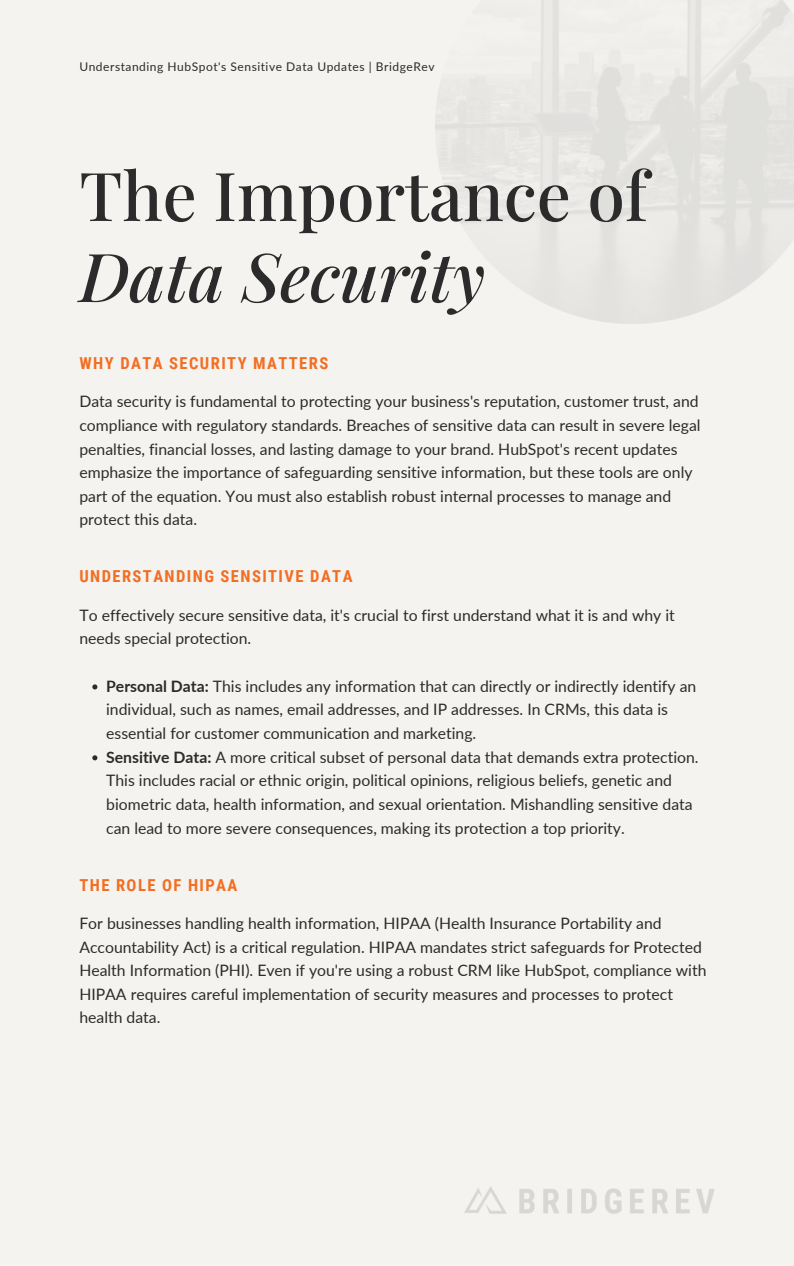
<style>
.page{position:relative;width:794px;height:1266px;background:#fff}
.page>*{position:absolute;margin:0;border:0;box-sizing:border-box;transform-origin:0 0}
.t1{font:500 67.5px/81px "Playfair Display";color:#2b2b2b}
.t2{font:700 16.5px "Roboto Condensed";letter-spacing:.085em;color:#f26e22}
.t3{font:15.75px/23.6px "Lato";color:#2b2b2b}
.t4{font:12px "Lato";letter-spacing:.045em;color:#2b2b2b}
.s1{font-style:italic}
.s2{font-weight:700}
</style>
<div class="page">
<div style="left:0;top:0;width:793px;height:1266px;background:#f4f3f0"></div>
<img style="left:464px;top:1186px;width:250px;height:27px">
<svg style="left:92px;top:684px;width:5px;height:5px"></svg>
<svg style="left:92px;top:755px;width:5px;height:5px"></svg>
<p class="t4" style="left:79px;top:59px;width:356px">Understanding HubSpot's Sensitive Data Updates | BridgeRev</p>
<h3 class="t1" style="left:79px;top:153px;width:569px">The Importance of<br><span class="s1">Data Security</span></h3>
<p class="t2" style="left:79px;top:353px;width:250px">WHY DATA SECURITY MATTERS</p>
<p class="t3" style="left:79px;top:389px;width:622px">Data security is fundamental to protecting your business's reputation, customer trust, and compliance with regulatory standards. Breaches of sensitive data can result in severe legal penalties, financial losses, and lasting damage to your brand. HubSpot's recent updates emphasize the importance of safeguarding sensitive information, but these tools are only part of the equation. You must also establish robust internal processes to manage and protect this data.</p>
<p class="t2" style="left:79px;top:567px;width:274px">UNDERSTANDING SENSITIVE DATA</p>
<h1 class="t3" style="left:79px;top:603px;width:596px">To effectively secure sensitive data, it's crucial to first understand what it is and why it needs special protection.</h1>
<p class="t3" style="left:106px;top:674px;width:591px"><span class="s2">Personal Data:</span> This includes any information that can directly or indirectly identify an individual, such as names, email addresses, and IP addresses. In CRMs, this data is essential for customer communication and marketing.</p>
<p class="t3" style="left:106px;top:745px;width:593px"><span class="s2">Sensitive Data:</span> A more critical subset of personal data that demands extra protection.<br>This includes racial or ethnic origin, political opinions, religious beliefs, genetic and biometric data, health information, and sexual orientation. Mishandling sensitive data can lead to more severe consequences, making its protection a top priority.</p>
<p class="t2" style="left:79px;top:875px;width:159px">THE ROLE OF HIPAA</p>
<p class="t3" style="left:79px;top:911px;width:628px">For businesses handling health information, HIPAA (Health Insurance Portability and Accountability Act) is a critical regulation. HIPAA mandates strict safeguards for Protected Health Information (PHI). Even if you're using a robust CRM like HubSpot, compliance with HIPAA requires careful implementation of security measures and processes to protect health data.</p>
</div>
